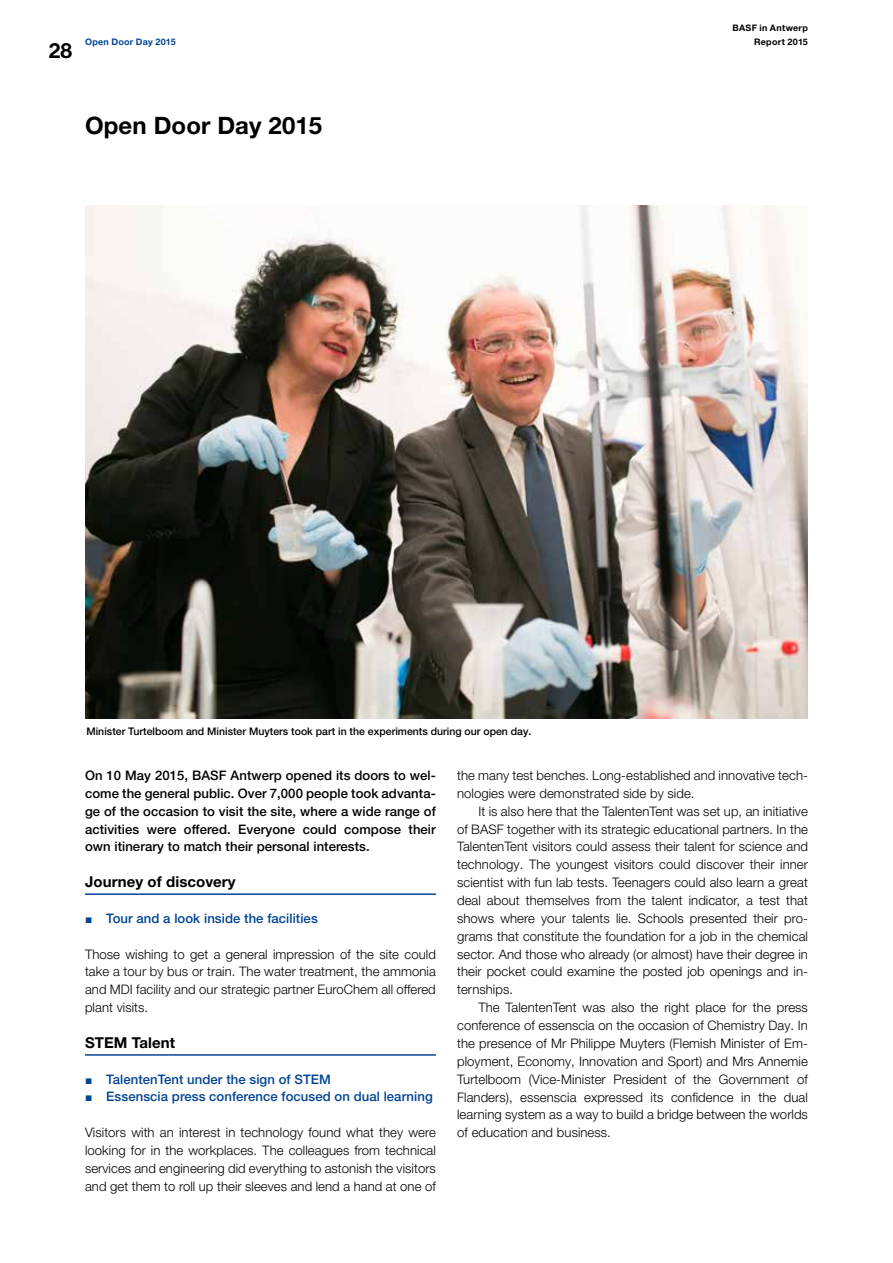
<style>
.page{position:relative;width:893px;height:1263px;background:#fff}
.page>*{position:absolute;margin:0;border:0;box-sizing:border-box;transform-origin:0 0}
.t1{font:700 24px "Helvetica Finanz Std";letter-spacing:.005em;color:#000}
.t2{font:700 21px "Helvetica Finanz Std";color:#000}
.t3{font:700 15px "Helvetica Finanz Std";letter-spacing:.005em;color:#000}
.t4{font:300 13.2px/17.9px "Helvetica Finanz Std";letter-spacing:.005em;color:#000;text-align:justify}
.t5{font:500 13.2px/17.9px "Helvetica Finanz Std";letter-spacing:.005em;color:#000;text-align:justify}
.t6{font:500 13.2px "Helvetica Finanz Std";letter-spacing:.005em;color:#004494}
.t7{font:500 10.5px "Helvetica Finanz Std";color:#000}
.t8{font:700 9px/13.5px "Helvetica Finanz Std";letter-spacing:.03em;color:#000;text-align:right}
.t9{font:700 9px "Helvetica Finanz Std";letter-spacing:.025em;color:#004494}
</style>
<div class="page">
<hr style="left:85px;top:893px;width:351px;height:2px;background:#004494">
<hr style="left:85px;top:1054px;width:351px;height:2px;background:#004494">
<img style="left:85px;top:206px;width:723px;height:513px">
<h2 class="t2" style="left:49px;top:38px;width:25px">28</h2>
<p class="t9" style="left:85px;top:36px;width:92px">Open Door Day 2015</p>
<h1 class="t1" style="left:85px;top:111px;width:239px">Open Door Day 2015</h1>
<p class="t8" style="left:733px;top:21px;width:77px">BASF in Antwerp<br>Report 2015</p>
<p class="t7" style="left:86px;top:725px;width:447px">Minister Turtelboom and Minister Muyters took part in the experiments during our open day.</p>
<p class="t5" style="left:85px;top:766px;width:352px">On 10 May 2015, BASF Antwerp opened its doors to wel&shy;come the general public. Over 7,000 people took advanta&shy;ge of the occasion to visit the site, where a wide range of activities were offered. Everyone could compose their own itinerary to match their personal interests.</p>
<p class="t3" style="left:85px;top:873px;width:152px">Journey of discovery</p>
<p class="t6" style="left:85px;top:910px;width:234px">▪ Tour and a look inside the facilities</p>
<p class="t4" style="left:85px;top:945px;width:352px">Those wishing to get a general impression of the site could take a tour by bus or train. The water treatment, the ammonia and MDI facility and our strategic partner EuroChem all offered plant visits.</p>
<p class="t3" style="left:85px;top:1033px;width:91px">STEM Talent</p>
<p class="t6" style="left:85px;top:1071px;width:247px">▪ TalentenTent under the sign of STEM</p>
<p class="t6" style="left:85px;top:1089px;width:349px">▪ Essenscia press conference focused on dual learning</p>
<p class="t4" style="left:85px;top:1123px;width:352px">Visitors with an interest in technology found what they were looking for in the workplaces. The colleagues from technical services and engineering did everything to astonish the visitors and get them to roll up their sleeves and lend a hand at one of</p>
<p class="t4" style="left:457px;top:766px;width:352px">the many test benches. Long-established and innovative tech&shy;nologies were demonstrated side by side.</p>
<p class="t4" style="left:457px;top:802px;width:352px;text-indent:21px">It is also here that the TalentenTent was set up, an initiative of BASF together with its strategic educational partners. In the TalentenTent visitors could assess their talent for science and technology. The youngest visitors could discover their inner scientist with fun lab tests. Teenagers could also learn a great deal about themselves from the talent indicator, a test that shows where your talents lie. Schools presented their pro&shy;grams that constitute the foundation for a job in the chemical sector. And those who already (or almost) have their degree in their pocket could examine the posted job openings and in&shy;ternships.</p>
<p class="t4" style="left:457px;top:998px;width:352px;text-indent:21px">The TalentenTent was also the right place for the press conference of essenscia on the occasion of Chemistry Day. In the presence of Mr Philippe Muyters (Flemish Minister of Em&shy;ployment, Economy, Innovation and Sport) and Mrs Annemie Turtelboom (Vice-Minister President of the Government of Flanders), essenscia expressed its confidence in the dual learning system as a way to build a bridge between the worlds of education and business.</p>
</div>
